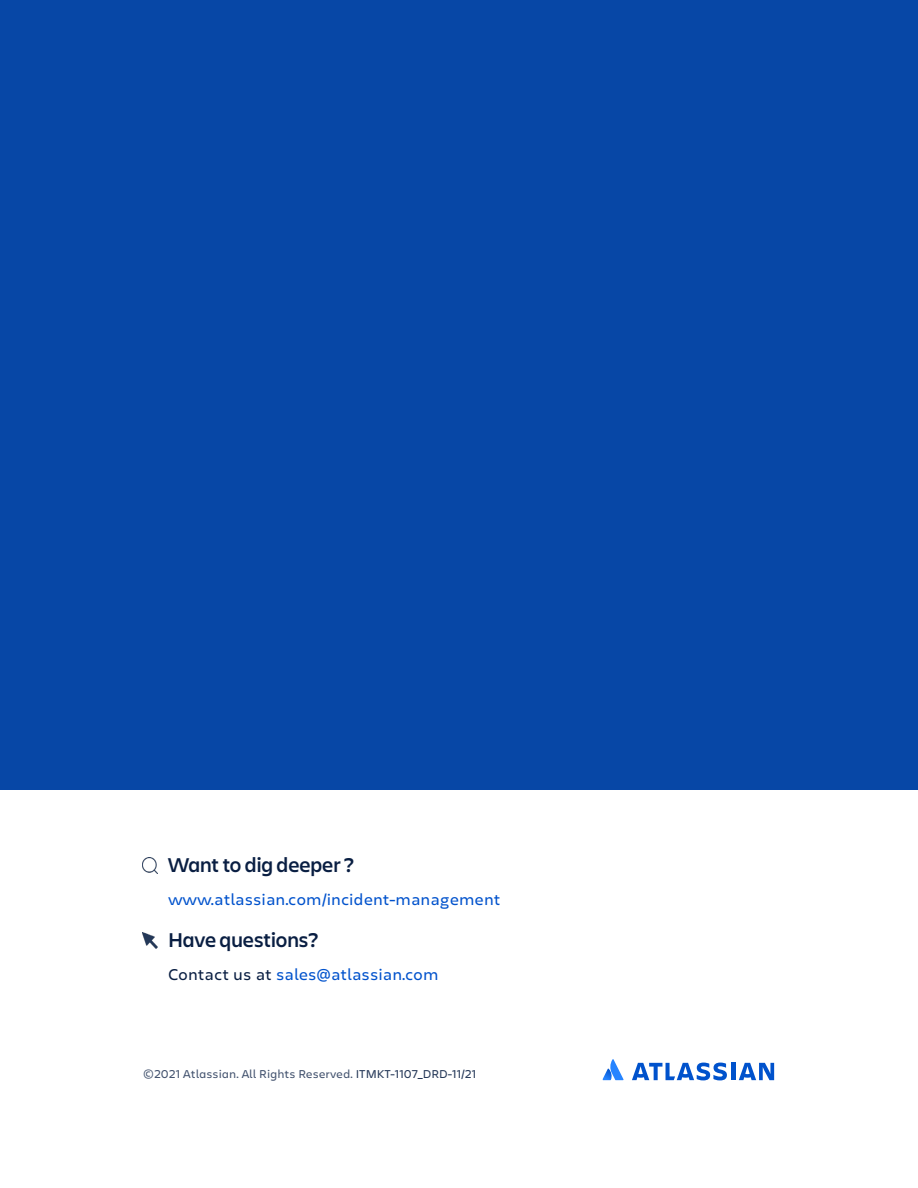
<style>
.page{position:relative;width:918px;height:1188px;background:#0747a6}
.page>*{position:absolute;margin:0;border:0;box-sizing:border-box;transform-origin:0 0}
.H4_14_18pt_SA5pt{font:600 21px "Charlie Display";color:#091e42}
.Body__Primary_11_17p{font:16.5px "Charlie Text";color:#0052cc}
.Body__Fine_Print_8_1{font:12px "Charlie Text";color:#42526e}
.s1{color:#091e42}
.s2{color:#253858}
</style>
<div class="page">
<div style="left:0;top:791px;width:918px;height:397px;background:#fff"></div>
<svg style="left:603px;top:1059px;width:21px;height:21px"></svg>
<hr style="left:732px;top:1063px;width:4px;height:17px;background:#0052cc">
<svg style="left:632px;top:1063px;width:95px;height:17px"></svg>
<svg style="left:739px;top:1063px;width:35px;height:17px"></svg>
<img style="left:142px;top:932px;width:16px;height:16px">
<img style="left:142px;top:857px;width:16px;height:16px">
<p class="H4_14_18pt_SA5pt" style="left:168px;top:850px;width:187px">Want to dig deeper ?</p>
<p class="Body__Primary_11_17p" style="left:168px;top:888px;width:334px">www.atlassian.com/incident-management</p>
<p class="H4_14_18pt_SA5pt" style="left:168px;top:925px;width:152px">Have questions?</p>
<p class="Body__Primary_11_17p" style="left:168px;top:963px;width:272px"><span class="s1">Contact us at</span> sales@atlassian.com</p>
<p class="Body__Fine_Print_8_1" style="left:143px;top:1065px;width:335px">©2021 Atlassian. All Rights Reserved. <span class="s2">ITMKT-1107_DRD-11/21</span></p>
</div>
